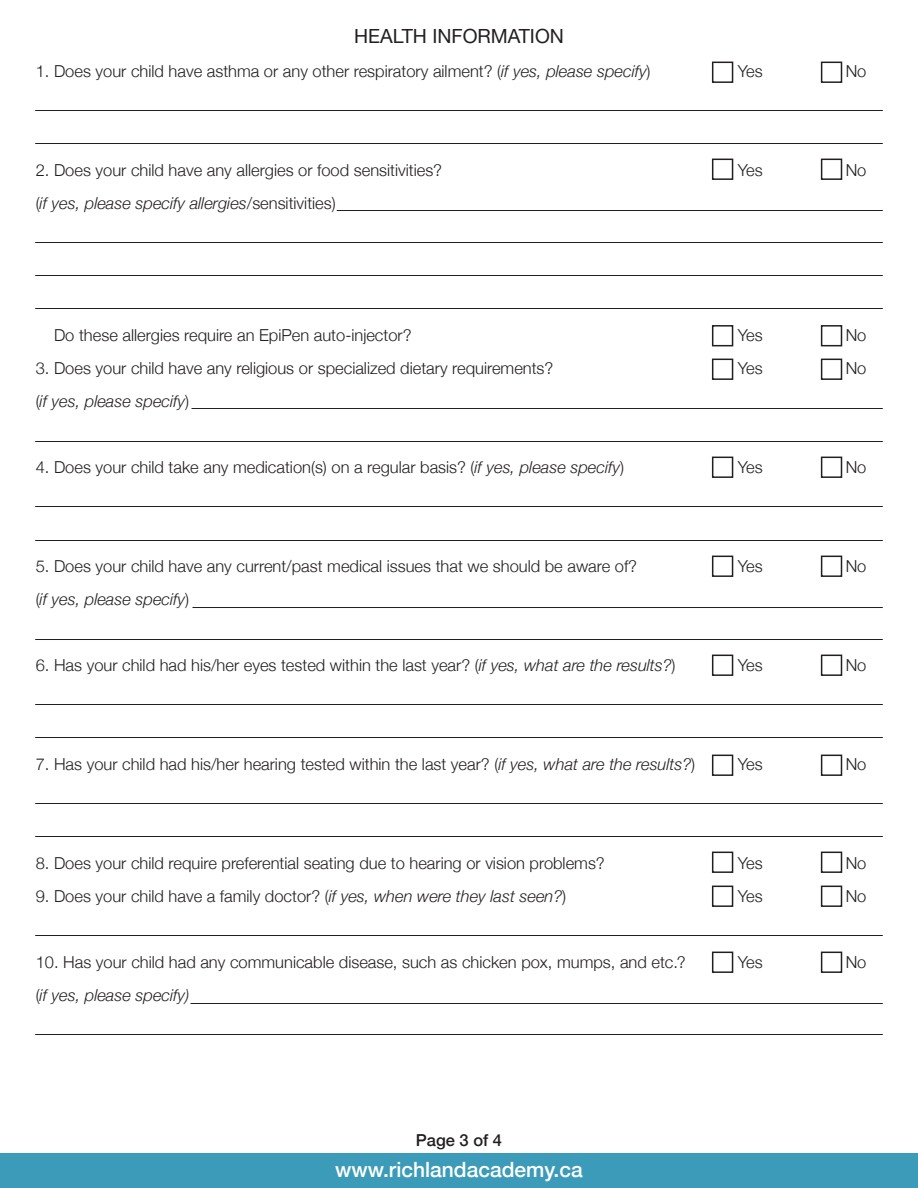
<style>
.page{position:relative;width:918px;height:1188px;background:#fff}
.page>*{position:absolute;margin:0;border:0;box-sizing:border-box;transform-origin:0 0}
.t1{font:500 21px "Helvetica Neue";color:#fff}
.t2{font:19.5px "Helvetica Neue";color:#231f20}
.t3{font:300 16.5px "Helvetica Neue";color:#231f20}
.t4{font:italic 300 16.5px "Helvetica Neue";color:#231f20}
.t5{font:500 16.5px "Helvetica Neue";color:#231f20}
.s1{font-style:italic}
.s2{font-style:normal}
</style>
<div class="page">
<div style="left:0;top:1153px;width:918px;height:35px;background:#3c9bb8"></div>
<hr style="left:35px;top:110px;width:848px;height:1px;background:#231f20">
<hr style="left:35px;top:143px;width:848px;height:1px;background:#231f20">
<hr style="left:35px;top:242px;width:848px;height:1px;background:#231f20">
<hr style="left:35px;top:275px;width:848px;height:1px;background:#231f20">
<hr style="left:337px;top:210px;width:546px;height:1px;background:#231f20">
<hr style="left:35px;top:308px;width:848px;height:1px;background:#231f20">
<hr style="left:192px;top:408px;width:691px;height:1px;background:#231f20">
<hr style="left:35px;top:441px;width:848px;height:1px;background:#231f20">
<hr style="left:35px;top:506px;width:848px;height:1px;background:#231f20">
<hr style="left:35px;top:540px;width:848px;height:1px;background:#231f20">
<hr style="left:35px;top:639px;width:848px;height:1px;background:#231f20">
<hr style="left:35px;top:704px;width:848px;height:1px;background:#231f20">
<hr style="left:35px;top:737px;width:848px;height:1px;background:#231f20">
<hr style="left:35px;top:803px;width:848px;height:1px;background:#231f20">
<hr style="left:35px;top:836px;width:848px;height:1px;background:#231f20">
<hr style="left:35px;top:935px;width:848px;height:1px;background:#231f20">
<hr style="left:191px;top:1003px;width:692px;height:1px;background:#231f20">
<hr style="left:35px;top:1034px;width:848px;height:1px;background:#231f20">
<hr style="left:193px;top:607px;width:690px;height:1px;background:#231f20">
<div style="left:712px;top:62px;width:21px;height:21px;border:2px solid #231f20"></div>
<div style="left:821px;top:62px;width:21px;height:21px;border:2px solid #231f20"></div>
<div style="left:712px;top:159px;width:21px;height:21px;border:2px solid #231f20"></div>
<div style="left:821px;top:159px;width:21px;height:21px;border:2px solid #231f20"></div>
<div style="left:712px;top:325px;width:21px;height:21px;border:2px solid #231f20"></div>
<div style="left:821px;top:325px;width:21px;height:21px;border:2px solid #231f20"></div>
<div style="left:712px;top:359px;width:21px;height:21px;border:2px solid #231f20"></div>
<div style="left:821px;top:359px;width:21px;height:21px;border:2px solid #231f20"></div>
<div style="left:712px;top:457px;width:21px;height:21px;border:2px solid #231f20"></div>
<div style="left:821px;top:457px;width:21px;height:21px;border:2px solid #231f20"></div>
<div style="left:712px;top:556px;width:21px;height:21px;border:2px solid #231f20"></div>
<div style="left:821px;top:556px;width:21px;height:21px;border:2px solid #231f20"></div>
<div style="left:712px;top:655px;width:21px;height:21px;border:2px solid #231f20"></div>
<div style="left:821px;top:655px;width:21px;height:21px;border:2px solid #231f20"></div>
<div style="left:712px;top:755px;width:21px;height:21px;border:2px solid #231f20"></div>
<div style="left:821px;top:755px;width:21px;height:21px;border:2px solid #231f20"></div>
<div style="left:712px;top:852px;width:21px;height:21px;border:2px solid #231f20"></div>
<div style="left:821px;top:852px;width:21px;height:21px;border:2px solid #231f20"></div>
<div style="left:712px;top:886px;width:21px;height:21px;border:2px solid #231f20"></div>
<div style="left:821px;top:886px;width:21px;height:21px;border:2px solid #231f20"></div>
<div style="left:712px;top:952px;width:21px;height:21px;border:2px solid #231f20"></div>
<div style="left:821px;top:952px;width:21px;height:21px;border:2px solid #231f20"></div>
<p class="t2" style="left:354px;top:22px;width:211px">HEALTH INFORMATION</p>
<p class="t3" style="left:36px;top:58px;width:616px">1. Does your child have asthma or any other respiratory ailment? (<span class="s1">if yes, please specify</span>)</p>
<p class="t3" style="left:738px;top:58px;width:27px">Yes</p>
<p class="t3" style="left:846px;top:58px;width:22px">No</p>
<p class="t3" style="left:36px;top:157px;width:408px">2. Does your child have any allergies or food sensitivities?</p>
<p class="t3" style="left:738px;top:157px;width:27px">Yes</p>
<p class="t3" style="left:846px;top:157px;width:22px">No</p>
<p class="t4" style="left:36px;top:190px;width:302px"><span class="s2">(</span>if yes, please specify allergies<span class="s2">/sensitivities)</span></p>
<p class="t3" style="left:54px;top:322px;width:359px">Do these allergies require an EpiPen auto-injector?</p>
<p class="t3" style="left:738px;top:322px;width:27px">Yes</p>
<p class="t3" style="left:846px;top:322px;width:22px">No</p>
<p class="t3" style="left:36px;top:355px;width:519px">3. Does your child have any religious or specialized dietary requirements?</p>
<p class="t3" style="left:738px;top:355px;width:27px">Yes</p>
<p class="t3" style="left:846px;top:355px;width:22px">No</p>
<p class="t4" style="left:36px;top:388px;width:155px"><span class="s2">(</span>if yes, please specify<span class="s2">)</span></p>
<p class="t3" style="left:36px;top:454px;width:590px">4. Does your child take any medication(s) on a regular basis? (<span class="s1">if yes, please specify</span>)</p>
<p class="t3" style="left:738px;top:454px;width:27px">Yes</p>
<p class="t3" style="left:846px;top:454px;width:22px">No</p>
<p class="t3" style="left:36px;top:553px;width:603px">5. Does your child have any current/past medical issues that we should be aware of?</p>
<p class="t3" style="left:738px;top:553px;width:27px">Yes</p>
<p class="t3" style="left:846px;top:553px;width:22px">No</p>
<p class="t4" style="left:36px;top:586px;width:155px"><span class="s2">(</span>if yes, please specify<span class="s2">)</span></p>
<p class="t3" style="left:36px;top:652px;width:641px">6. Has your child had his/her eyes tested within the last year? (<span class="s1">if yes, what are the results?</span>)</p>
<p class="t3" style="left:738px;top:652px;width:27px">Yes</p>
<p class="t3" style="left:846px;top:652px;width:22px">No</p>
<p class="t3" style="left:36px;top:751px;width:661px">7. Has your child had his/her hearing tested within the last year? (<span class="s1">if yes, what are the results?</span>)</p>
<p class="t3" style="left:738px;top:751px;width:27px">Yes</p>
<p class="t3" style="left:846px;top:751px;width:22px">No</p>
<p class="t3" style="left:36px;top:850px;width:571px">8. Does your child require preferential seating due to hearing or vision problems?</p>
<p class="t3" style="left:738px;top:850px;width:27px">Yes</p>
<p class="t3" style="left:846px;top:850px;width:22px">No</p>
<p class="t3" style="left:36px;top:883px;width:532px">9. Does your child have a family doctor? (<span class="s1">if yes, when were they last seen?</span>)</p>
<p class="t3" style="left:738px;top:883px;width:27px">Yes</p>
<p class="t3" style="left:846px;top:883px;width:22px">No</p>
<p class="t3" style="left:36px;top:949px;width:651px">10. Has your child had any communicable disease, such as chicken pox, mumps, and etc.?</p>
<p class="t3" style="left:738px;top:949px;width:27px">Yes</p>
<p class="t3" style="left:846px;top:949px;width:22px">No</p>
<p class="t4" style="left:36px;top:982px;width:155px"><span class="s2">(</span>if yes, please specify)</p>
<p class="t5" style="left:416px;top:1127px;width:88px">Page 3 of 4</p>
<p class="t1" style="left:335px;top:1152px;width:249px">www.richlandacademy.ca</p>
</div>
